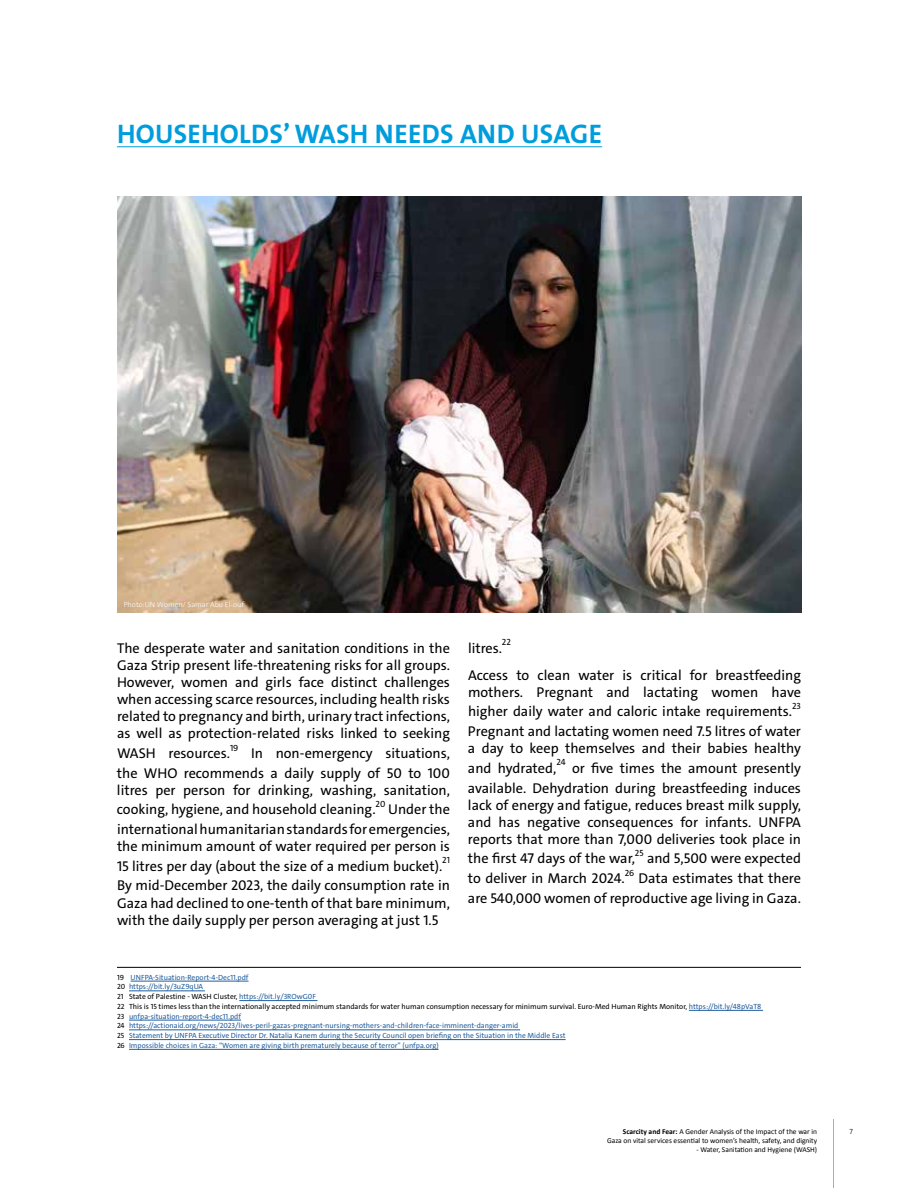
<style>
.page{position:relative;width:918px;height:1188px;background:#fff}
.page>*{position:absolute;margin:0;border:0;box-sizing:border-box;transform-origin:0 0}
.t1{font:700 27px "The Sans";letter-spacing:.01em;color:#009ddc}
.t2{font:14.25px/17.1px "The Sans C4 s";color:#000;text-align:right}
.t3{font:9px "The Sans C4 s";color:#000}
.t4{font:7.5px/9.8px "The Sans C4 s";color:#215e9e}
.t5{font:7.5px/9px "Calibri";color:#000;text-align:right}
.t6{font:300 7.5px "The Sans";color:#fffcfc}
.t7{font:300 7.5px "The Sans C4 s";color:#000}
.s1{color:#000}
.s2{font-weight:700}
</style>
<div class="page">
<hr style="left:833px;top:1119px;width:1px;height:69px;background:#deb408">
<hr style="left:117px;top:146px;width:485px;height:1px;background:#009ddc">
<hr style="left:131px;top:981px;width:118px;height:1px;background:#215e9e">
<hr style="left:129px;top:991px;width:76px;height:1px;background:#215e9e">
<hr style="left:239px;top:1000px;width:79px;height:1px;background:#215e9e">
<hr style="left:689px;top:1010px;width:74px;height:1px;background:#215e9e">
<hr style="left:129px;top:1020px;width:112px;height:1px;background:#215e9e">
<hr style="left:129px;top:1030px;width:391px;height:1px;background:#215e9e">
<hr style="left:129px;top:1039px;width:437px;height:1px;background:#215e9e">
<hr style="left:129px;top:1049px;width:310px;height:1px;background:#215e9e">
<hr style="left:117px;top:967px;width:684px;height:1px;background:#000">
<img style="left:117px;top:196px;width:684px;height:416px">
<h1 class="t1" style="left:117px;top:111px;width:487px">HOUSEHOLDS’ WASH NEEDS AND USAGE</h1>
<p class="t6" style="left:124px;top:598px;width:122px">Photo:UN Women/ Samar Abu El-ouf</p>
<p class="t2" style="left:117px;top:640px;width:335px;text-align:justify">The desperate water and sanitation conditions in the Gaza Strip present life-threatening risks for all groups.<br>However, women and girls face distinct challenges when accessing scarce resources, including health risks related to pregnancy and birth, urinary tract infections, as well as protection-related risks linked to seeking</p>
<p class="t2" style="left:117px;top:745px;width:115px">WASH resources.</p>
<p class="t3" style="left:230px;top:742px;width:10px">19</p>
<p class="t2" style="left:117px;top:743px;width:335px;line-height:19.6px">In non-emergency situations,<br>the WHO recommends a daily supply of 50 to 100</p>
<p class="t2" style="left:117px;top:780px;width:335px;line-height:19.6px;text-align:left">litres per person for drinking, washing, sanitation, cooking, hygiene, and household cleaning.</p>
<p class="t3" style="left:376px;top:798px;width:11px">20</p>
<p class="t2" style="left:117px;top:800px;width:335px;line-height:19.6px">Under the<br>international humanitarian standards for emergencies,</p>
<p class="t2" style="left:117px;top:837px;width:335px;line-height:19.6px;text-align:left">the minimum amount of water required per person is<br>15 litres per day (about the size of a medium bucket).</p>
<p class="t3" style="left:442px;top:854px;width:9px">21</p>
<p class="t2" style="left:117px;top:877px;width:335px;text-align:justify">By mid-December 2023, the daily consumption rate in Gaza had declined to one-tenth of that bare minimum, with the daily supply per person averaging at just 1.5</p>
<p class="t3" style="left:502px;top:637px;width:11px">22</p>
<p class="t2" style="left:468px;top:666px;width:334px;text-align:left">Access to clean water is critical for breastfeeding mothers. Pregnant and lactating women have</p>
<p class="t2" style="left:468px;top:703px;width:326px">higher daily water and caloric intake requirements.</p>
<p class="t2" style="left:468px;top:640px;width:35px">litres.</p>
<p class="t3" style="left:792px;top:700px;width:10px">23</p>
<p class="t2" style="left:468px;top:723px;width:335px;text-align:left">Pregnant and lactating women need 7.5 litres of water a day to keep themselves and their babies healthy</p>
<p class="t2" style="left:468px;top:760px;width:90px">and hydrated,</p>
<p class="t3" style="left:556px;top:757px;width:11px">24</p>
<p class="t2" style="left:468px;top:758px;width:335px;line-height:19.6px">or five times the amount presently<br>available. Dehydration during breastfeeding induces</p>
<p class="t2" style="left:468px;top:796px;width:335px;text-align:justify">lack of energy and fatigue, reduces breast milk supply, and has negative consequences for infants. UNFPA reports that more than 7,000 deliveries took place in</p>
<p class="t2" style="left:468px;top:850px;width:168px">the first 47 days of the war,</p>
<p class="t3" style="left:635px;top:847px;width:10px">25</p>
<p class="t2" style="left:647px;top:850px;width:156px">and 5,500 were expected</p>
<p class="t3" style="left:625px;top:867px;width:11px">26</p>
<p class="t2" style="left:468px;top:869px;width:335px;line-height:19.6px">Data estimates that there<br>are 540,000 women of reproductive age living in Gaza.</p>
<p class="t2" style="left:468px;top:870px;width:158px">to deliver in March 2024.</p>
<p class="t4" style="left:117px;top:972px;width:646px"><span class="s1">19</span> UNFPA-Situation-Report-4-Dec11.pdf<br><span class="s1">20</span> https://bit.ly/3uZ9qUA<br><span class="s1">21 State of Palestine - WASH Cluster,</span> https://bit.ly/3ROwG0F<br><span class="s1">22 This is 15 times less than the internationally accepted minimum standards for water human consumption necessary for minimum survival. Euro-Med Human Rights Monitor,</span> https://bit.ly/48pVaT8<br><span class="s1">23</span> unfpa-situation-report-4-dec11.pdf<br><span class="s1">24</span> https://actionaid.org/news/2023/lives-peril-gazas-pregnant-nursing-mothers-and-children-face-imminent-danger-amid<br><span class="s1">25</span> Statement by UNFPA Executive Director Dr. Natalia Kanem during the Security Council open briefing on the Situation in the Middle East<br><span class="s1">26</span> Impossible choices in Gaza: “Women are giving birth prematurely because of terror” (unfpa.org)</p>
<p class="t5" style="left:607px;top:1127px;width:212px"><span class="s2">Scarcity and Fear:</span> A Gender Analysis of the Impact of the war in<br>Gaza on vital services essential to women’s health, safety, and dignity</p>
<p class="t5" style="left:696px;top:1145px;width:122px">- Water, Sanitation and Hygiene (WASH)</p>
<p class="t7" style="left:850px;top:1127px;width:5px">7</p>
</div>
